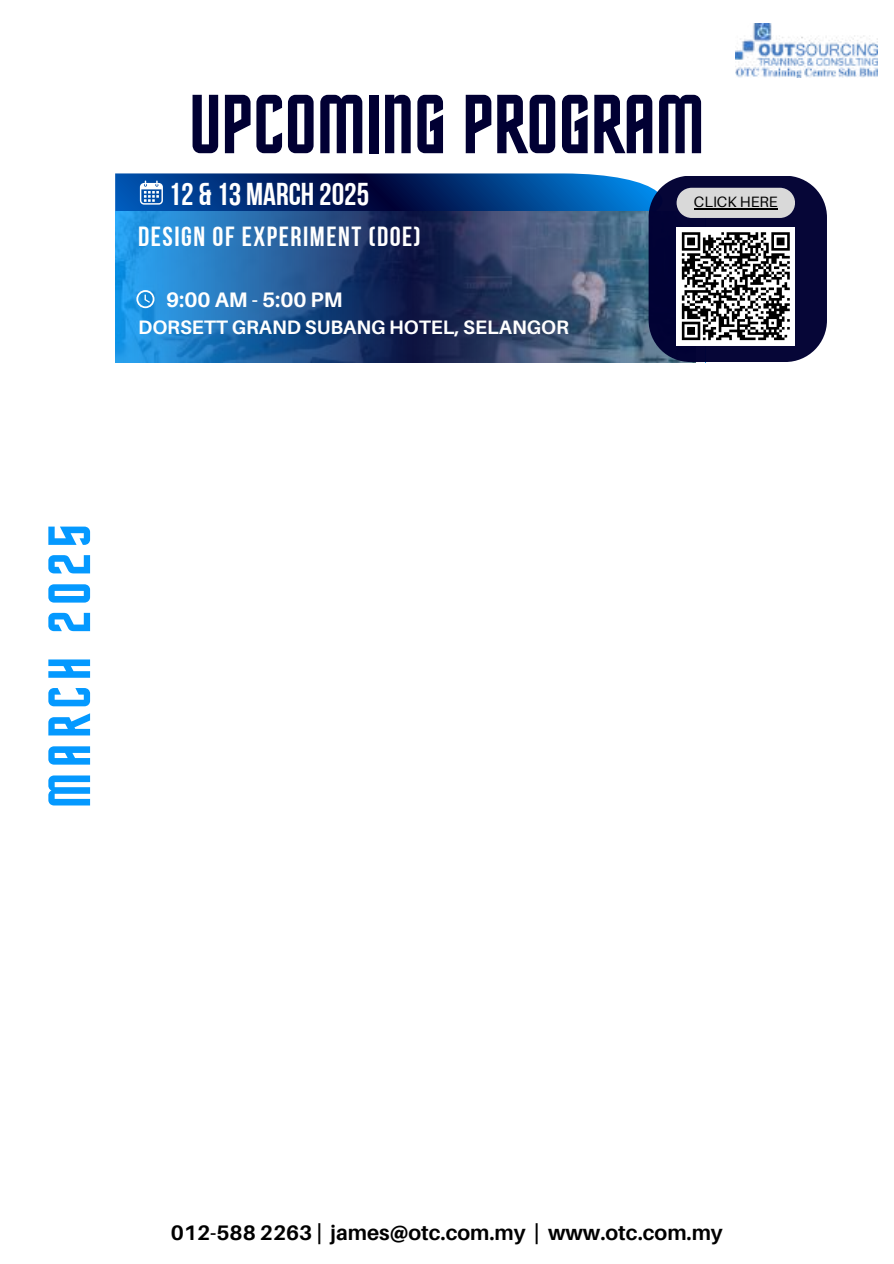
<style>
.page{position:relative;width:894px;height:1264px;background:#fff}
.page>*{position:absolute;margin:0;border:0;box-sizing:border-box;transform-origin:0 0}
.t1{font:84px "Horta";color:#010033}
.t2{font:60px "Horta";letter-spacing:.1em;color:#0499ff}
.t3{font:31.5px "Bebas Neue Cyrillic";color:#fff}
.t4{font:27.6px "Bebas Neue Cyrillic";letter-spacing:.055em;color:#fff}
.t5{font:700 21px "Aileron";color:#000}
.t6{font:700 21px "Aileron";color:#fff}
.t7{font:700 19.5px "Aileron";color:#fff}
.t8{font:15px "Aileron";color:#000}
</style>
<div class="page">
<svg style="left:115px;top:173px;width:711px;height:189px;background:#345785"></svg>
<img style="left:735px;top:24px;width:142px;height:54px">
<h1 class="t1" style="left:189px;top:89px;width:516px">UPCOMING PROGRAM</h1>
<h3 class="t3" style="left:168px;top:181px;width:202px">12 &amp; 13 MARCH 2025</h3>
<h3 class="t4" style="left:138px;top:226px;width:284px">DESIGN OF EXPERIMENT (DOE)</h3>
<p class="t6" style="left:166px;top:286px;width:178px">9:00 AM - 5:00 PM</p>
<p class="t7" style="left:138px;top:315px;width:432px">DORSETT GRAND SUBANG HOTEL, SELANGOR</p>
<p class="t8" style="left:693px;top:192px;width:85px">CLICK HERE</p>
<h2 class="t2" style="left:44px;top:807px;width:285px;rotate:-90deg">MARCH 2025</h2>
<p class="t5" style="left:171px;top:1219px;width:553px">012-588 2263 | james@otc.com.my | www.otc.com.my</p>
</div>
